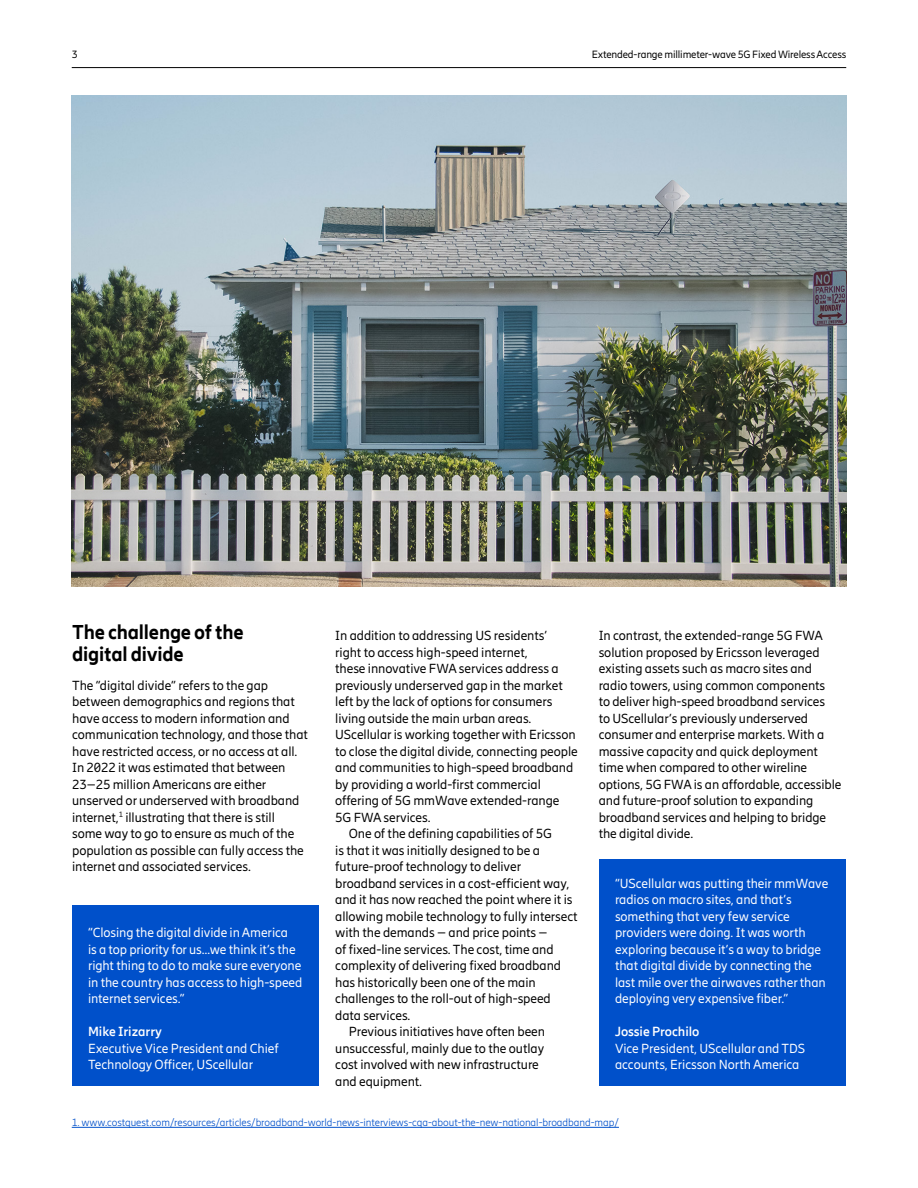
<style>
.page{position:relative;width:918px;height:1188px;background:#fff}
.page>*{position:absolute;margin:0;border:0;box-sizing:border-box;transform-origin:0 0}
.t1{font:800 19.5px/22.5px "Ericsson Hilda";letter-spacing:-.01em;color:#000}
.t2{font:13.2px/16.5px "Ericsson Hilda";letter-spacing:-.005em;color:#000}
.t3{font:13.2px/16.5px "Ericsson Hilda";letter-spacing:-.005em;color:#fff}
.t4{font:700 13.2px "Ericsson Hilda";letter-spacing:-.005em;color:#fff}
.t5{font:300 10.5px "Ericsson Hilda";letter-spacing:-.005em;color:#0050ca}
.t6{font:10.5px "Ericsson Hilda";letter-spacing:-.015em;color:#000}
</style>
<div class="page">
<hr style="left:72px;top:67px;width:774px;height:1px;background:#000">
<img style="left:72px;top:96px;width:774px;height:490px">
<div style="left:72px;top:905px;width:247px;height:180px;background:#0050ca"></div>
<div style="left:599px;top:859px;width:247px;height:227px;background:#0050ca"></div>
<hr style="left:72px;top:1127px;width:547px;height:1px;background:#0050ca">
<p class="t6" style="left:72px;top:49px;width:7px">3</p>
<p class="t6" style="left:592px;top:49px;width:256px">Extended-range millimeter-wave 5G Fixed Wireless Access</p>
<h1 class="t1" style="left:72px;top:621px;width:173px">The challenge of the digital divide</h1>
<p class="t2" style="left:72px;top:677px;width:237px">The “digital divide” refers to the gap between demographics and regions that have access to modern information and communication technology, and those that have restricted access, or no access at all.<br>In 2022 it was estimated that between 23–25 million Americans are either unserved or underserved with broadband internet,<sup>1</sup> illustrating that there is still some way to go to ensure as much of the population as possible can fully access the internet and associated services.</p>
<p class="t3" style="left:88px;top:924px;width:216px">“Closing the digital divide in America<br>is a top priority for us…we think it’s the right thing to do to make sure everyone in the country has access to high-speed internet services.”</p>
<p class="t4" style="left:88px;top:1024px;width:75px">Mike Irizarry</p>
<p class="t3" style="left:88px;top:1040px;width:192px">Executive Vice President and Chief<br>Technology Officer, UScellular</p>
<p class="t2" style="left:335px;top:627px;width:213px">In addition to addressing US residents’</p>
<p class="t2" style="left:335px;top:644px;width:194px">right to access high-speed internet,</p>
<p class="t2" style="left:335px;top:660px;width:225px">these innovative FWA services address a</p>
<p class="t2" style="left:335px;top:677px;width:229px">previously underserved gap in the market</p>
<p class="t2" style="left:335px;top:693px;width:219px">left by the lack of options for consumers</p>
<p class="t2" style="left:335px;top:710px;width:198px">living outside the main urban areas.</p>
<p class="t2" style="left:335px;top:726px;width:242px">UScellular is working together with Ericsson</p>
<p class="t2" style="left:335px;top:743px;width:244px">to close the digital divide, connecting people</p>
<p class="t2" style="left:335px;top:759px;width:240px">and communities to high-speed broadband</p>
<p class="t2" style="left:335px;top:776px;width:207px">by providing a world-first commercial</p>
<p class="t2" style="left:335px;top:792px;width:226px">offering of 5G mmWave extended-range</p>
<p class="t2" style="left:335px;top:809px;width:97px">5G FWA services.</p>
<p class="t2" style="left:349px;top:825px;width:205px">One of the defining capabilities of 5G</p>
<p class="t2" style="left:335px;top:842px;width:206px">is that it was initially designed to be a</p>
<p class="t2" style="left:335px;top:858px;width:187px">future-proof technology to deliver</p>
<p class="t2" style="left:335px;top:875px;width:236px">broadband services in a cost-efficient way,</p>
<p class="t2" style="left:335px;top:891px;width:239px">and it has now reached the point where it is</p>
<p class="t2" style="left:335px;top:908px;width:244px">allowing mobile technology to fully intersect</p>
<p class="t2" style="left:335px;top:924px;width:214px">with the demands – and price points –</p>
<p class="t2" style="left:335px;top:941px;width:220px">of fixed-line services. The cost, time and</p>
<p class="t2" style="left:335px;top:957px;width:227px">complexity of delivering fixed broadband</p>
<p class="t2" style="left:335px;top:974px;width:202px">has historically been one of the main</p>
<p class="t2" style="left:335px;top:990px;width:217px">challenges to the roll-out of high-speed</p>
<p class="t2" style="left:335px;top:1007px;width:77px">data services.</p>
<p class="t2" style="left:349px;top:1023px;width:198px">Previous initiatives have often been</p>
<p class="t2" style="left:335px;top:1040px;width:210px">unsuccessful, mainly due to the outlay</p>
<p class="t2" style="left:335px;top:1056px;width:205px">cost involved with new infrastructure</p>
<p class="t2" style="left:335px;top:1073px;width:88px">and equipment.</p>
<p class="t2" style="left:599px;top:627px;width:244px">In contrast, the extended-range 5G FWA solution proposed by Ericsson leveraged existing assets such as macro sites and radio towers, using common components<br>to deliver high-speed broadband services<br>to UScellular’s previously underserved consumer and enterprise markets. With a massive capacity and quick deployment time when compared to other wireline options, 5G FWA is an affordable, accessible and future-proof solution to expanding broadband services and helping to bridge the digital divide.</p>
<p class="t3" style="left:615px;top:875px;width:215px">“UScellular was putting their mmWave radios on macro sites, and that’s something that very few service providers were doing. It was worth exploring because it’s a way to bridge that digital divide by connecting the last mile over the airwaves rather than deploying very expensive fiber.”</p>
<p class="t4" style="left:615px;top:1024px;width:86px">Jossie Prochilo</p>
<p class="t3" style="left:615px;top:1040px;width:192px">Vice President, UScellular and TDS accounts, Ericsson North America</p>
<p class="t5" style="left:72px;top:1117px;width:549px">1. www.costquest.com/resources/articles/broadband-world-news-interviews-cqa-about-the-new-national-broadband-map/</p>
</div>
